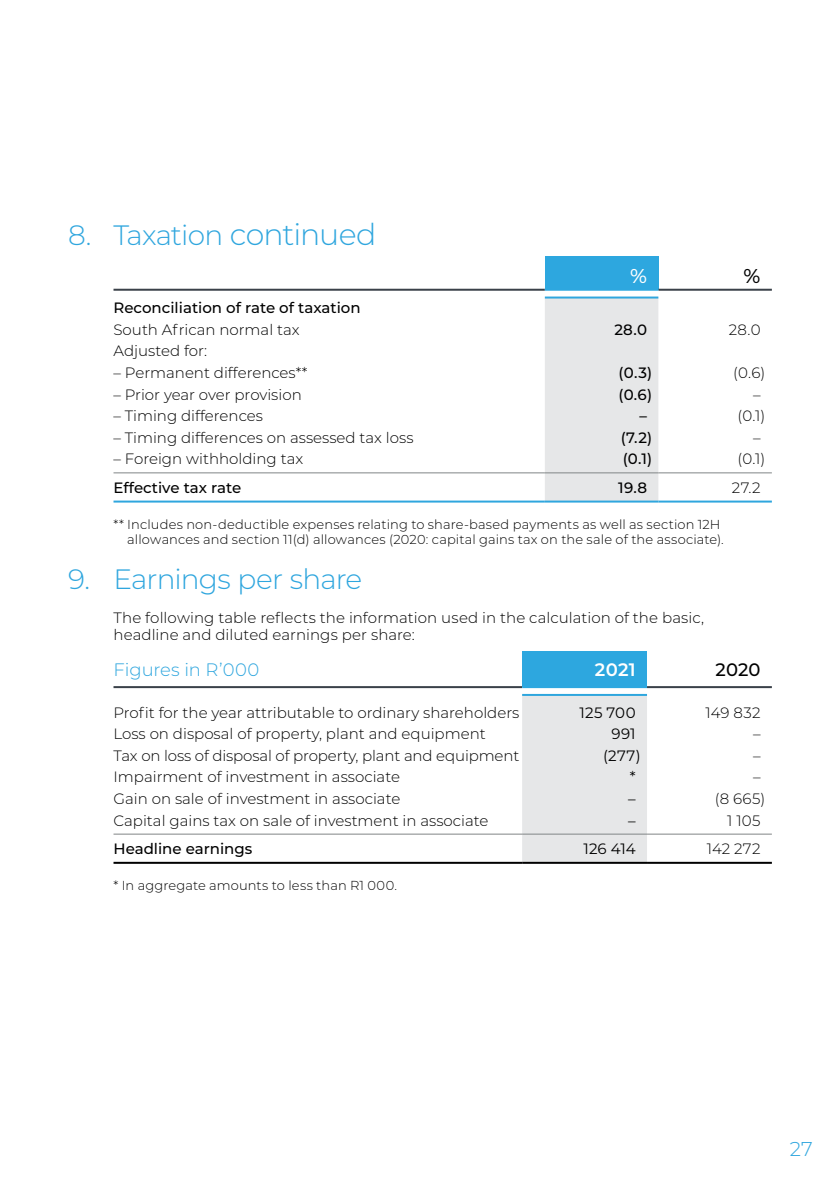
<style>
.page{position:relative;width:840px;height:1191px;background:#fff}
.page>*{position:absolute;margin:0;border:0;box-sizing:border-box;transform-origin:0 0}
.t1{font:300 28px "Montserrat";letter-spacing:-.03em;color:#2fa6de}
.t2{font:300 20px "Montserrat";color:#2fa6de}
.t3{font:500 20px "Montserrat";color:#fff}
.t4{font:500 20px "Montserrat";color:#000}
.t5{font:300 18px "Montserrat";color:#2fa6de}
.t6{font:600 18px "Montserrat";color:#fff}
.t7{font:500 18px "Montserrat";color:#000}
.t8{font:300 15px/17px "Montserrat";color:#000}
.t9{font:500 15px "Montserrat";color:#000}
.t10{font:15px "Montserrat";letter-spacing:.005em;color:#000}
.t11{font:300 13px/15px "Montserrat";letter-spacing:.01em;color:#000;text-align:right}
.s1{font-size:30px}
</style>
<div class="page">
<svg style="left:113px;top:256px;width:658px;height:218px"></svg>
<div style="left:544px;top:256px;width:114px;height:34px;background:#2da7df"></div>
<div style="left:544px;top:298px;width:114px;height:202px;background:#e6e7e8"></div>
<hr style="left:113px;top:472px;width:431px;height:1px;background:#818586">
<hr style="left:544px;top:472px;width:114px;height:1px;background:#818586">
<hr style="left:658px;top:472px;width:113px;height:1px;background:#818586">
<hr style="left:113px;top:500px;width:431px;height:2px;background:#2fa6de">
<hr style="left:544px;top:500px;width:114px;height:2px;background:#2fa6de">
<hr style="left:658px;top:500px;width:113px;height:2px;background:#2fa6de">
<hr style="left:113px;top:289px;width:431px;height:2px;background:#3a4149">
<hr style="left:658px;top:289px;width:113px;height:2px;background:#3a4149">
<hr style="left:544px;top:289px;width:114px;height:2px;background:#2da7df">
<hr style="left:544px;top:296px;width:114px;height:2px;background:#2fa6de">
<svg style="left:113px;top:651px;width:658px;height:211px"></svg>
<div style="left:522px;top:651px;width:124px;height:36px;background:#2da7df"></div>
<div style="left:522px;top:696px;width:124px;height:166px;background:#e6e7e8"></div>
<hr style="left:113px;top:833px;width:409px;height:1px;background:#818586">
<hr style="left:522px;top:833px;width:124px;height:1px;background:#818586">
<hr style="left:646px;top:833px;width:125px;height:1px;background:#818586">
<hr style="left:113px;top:686px;width:409px;height:2px;background:#3a4149">
<hr style="left:113px;top:862px;width:409px;height:2px;background:#000">
<hr style="left:522px;top:862px;width:124px;height:2px;background:#000">
<hr style="left:646px;top:862px;width:125px;height:2px;background:#000">
<hr style="left:646px;top:686px;width:125px;height:2px;background:#3a4149">
<hr style="left:522px;top:686px;width:124px;height:2px;background:#2da7df">
<hr style="left:522px;top:694px;width:124px;height:2px;background:#2fa6de">
<h1 class="t1" style="left:68px;top:216px;width:310px">8. Taxation <span class="s1">continued</span></h1>
<h2 class="t3" style="left:629px;top:261px;width:18px">%</h2>
<h2 class="t4" style="left:743px;top:261px;width:18px">%</h2>
<p class="t9" style="left:113px;top:297px;width:248px">Reconciliation of rate of taxation</p>
<p class="t8" style="left:113px;top:320px;width:187px">South African normal tax</p>
<p class="t9" style="left:614px;top:319px;width:34px">28.0</p>
<p class="t8" style="left:728px;top:320px;width:33px">28.0</p>
<p class="t8" style="left:113px;top:342px;width:95px">Adjusted for:</p>
<p class="t8" style="left:113px;top:363px;width:195px">– Permanent differences**</p>
<p class="t9" style="left:618px;top:362px;width:35px">(0.3)</p>
<p class="t8" style="left:732px;top:363px;width:34px">(0.6)</p>
<p class="t8" style="left:113px;top:385px;width:190px">– Prior year over provision</p>
<p class="t9" style="left:618px;top:384px;width:35px">(0.6)</p>
<p class="t8" style="left:752px;top:385px;width:9px">–</p>
<p class="t8" style="left:113px;top:407px;width:151px">– Timing differences</p>
<p class="t9" style="left:639px;top:405px;width:9px">–</p>
<p class="t8" style="left:737px;top:407px;width:29px">(0.1)</p>
<p class="t8" style="left:113px;top:428px;width:301px">– Timing differences on assessed tax loss</p>
<p class="t9" style="left:620px;top:427px;width:33px">(7.2)</p>
<p class="t8" style="left:752px;top:428px;width:9px">–</p>
<p class="t8" style="left:113px;top:450px;width:191px">– Foreign withholding tax</p>
<p class="t9" style="left:622px;top:448px;width:31px">(0.1)</p>
<p class="t8" style="left:737px;top:450px;width:29px">(0.1)</p>
<p class="t9" style="left:113px;top:477px;width:129px">Effective tax rate</p>
<p class="t9" style="left:617px;top:477px;width:30px">19.8</p>
<p class="t8" style="left:731px;top:479px;width:30px">27.2</p>
<p class="t11" style="left:113px;top:516px;width:611px">** Includes non-deductible expenses relating to share-based payments as well as section 12H allowances and section 11(d) allowances (2020: capital gains tax on the sale of the associate).</p>
<h1 class="t1" style="left:68px;top:560px;width:295px">9. Earnings per share</h1>
<p class="t8" style="left:113px;top:608px;width:592px">The following table reflects the information used in the calculation of the basic, headline and diluted earnings per share:</p>
<p class="t5" style="left:113px;top:657px;width:147px">Figures in R’000</p>
<p class="t6" style="left:594px;top:656px;width:42px">2021</p>
<p class="t7" style="left:715px;top:657px;width:46px">2020</p>
<p class="t8" style="left:113px;top:703px;width:407px">Profit for the year attributable to ordinary shareholders</p>
<p class="t10" style="left:579px;top:702px;width:58px">125 700</p>
<p class="t8" style="left:705px;top:703px;width:56px">149 832</p>
<p class="t8" style="left:113px;top:725px;width:373px">Loss on disposal of property, plant and equipment</p>
<p class="t10" style="left:611px;top:723px;width:26px">991</p>
<p class="t8" style="left:752px;top:725px;width:9px">–</p>
<p class="t8" style="left:113px;top:746px;width:407px">Tax on loss of disposal of property, plant and equipment</p>
<p class="t10" style="left:602px;top:745px;width:39px">(277)</p>
<p class="t8" style="left:752px;top:746px;width:9px">–</p>
<p class="t8" style="left:113px;top:768px;width:288px">Impairment of investment in associate</p>
<p class="t10" style="left:629px;top:766px;width:7px">*</p>
<p class="t8" style="left:752px;top:768px;width:9px">–</p>
<p class="t8" style="left:113px;top:789px;width:288px">Gain on sale of investment in associate</p>
<p class="t10" style="left:627px;top:788px;width:9px">–</p>
<p class="t8" style="left:714px;top:789px;width:52px">(8 665)</p>
<p class="t8" style="left:113px;top:811px;width:376px">Capital gains tax on sale of investment in associate</p>
<p class="t10" style="left:627px;top:810px;width:9px">–</p>
<p class="t8" style="left:726px;top:811px;width:35px">1 105</p>
<p class="t9" style="left:113px;top:838px;width:140px">Headline earnings</p>
<p class="t10" style="left:583px;top:838px;width:54px">126 414</p>
<p class="t8" style="left:706px;top:840px;width:55px">142 272</p>
<p class="t11" style="left:113px;top:877px;width:285px">* In aggregate amounts to less than R1 000.</p>
<h2 class="t2" style="left:789px;top:1135px;width:25px">27</h2>
</div>
